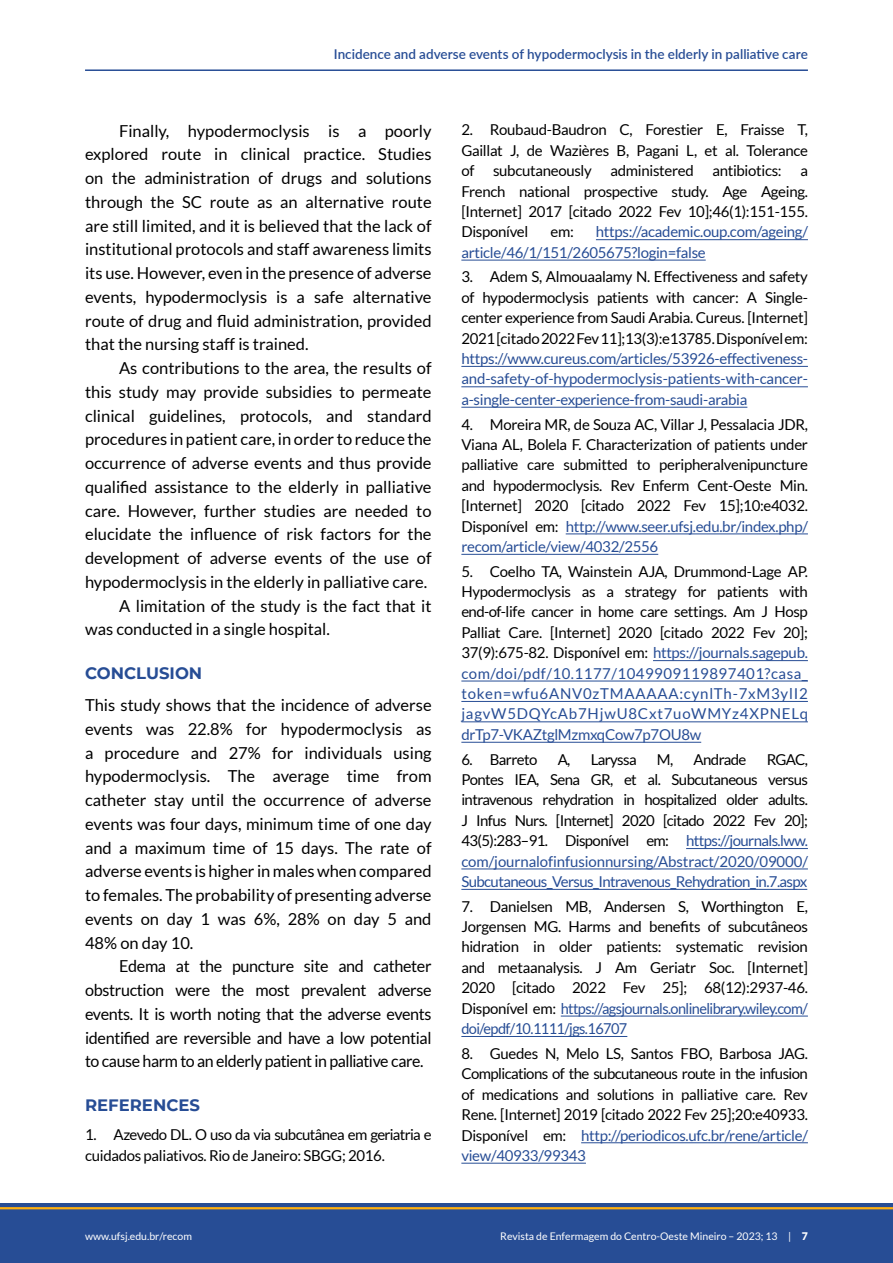
<style>
.page{position:relative;width:893px;height:1263px;background:#fff}
.page>*{position:absolute;margin:0;border:0;box-sizing:border-box;transform-origin:0 0}
.t1{font:16.5px/23.7px "Lato";color:#000;text-align:justify}
.t2{font:700 16.5px "Montserrat";color:#274d95}
.t3{font:15px/20.4px "Lato";letter-spacing:-.02em;color:#000;text-align:justify}
.t4{font:15px/20.4px "Lato";letter-spacing:-.02em;color:#274d95}
.t5{font:15px "Lato";letter-spacing:-.04em;color:#000}
.t6{font:600 13.5px "Lato";letter-spacing:.005em;color:#274d95}
.t7{font:10.5px "Lato";color:#fff}
.s1{color:#274d95}
.s2{font-weight:900}
</style>
<div class="page">
<div style="left:0;top:1203px;width:893px;height:60px;background:#274d95"></div>
<hr style="left:0;top:1207px;width:893px;height:2px;background:#ffb011">
<hr style="left:85px;top:69px;width:723px;height:2px;background:#274d95">
<hr style="left:596px;top:239px;width:212px;height:1px;background:#274d95">
<hr style="left:461px;top:260px;width:245px;height:1px;background:#274d95">
<hr style="left:461px;top:366px;width:347px;height:1px;background:#274d95">
<hr style="left:461px;top:386px;width:347px;height:1px;background:#274d95">
<hr style="left:461px;top:407px;width:286px;height:1px;background:#274d95">
<hr style="left:566px;top:533px;width:242px;height:1px;background:#274d95">
<hr style="left:461px;top:554px;width:197px;height:1px;background:#274d95">
<hr style="left:653px;top:660px;width:155px;height:1px;background:#274d95">
<hr style="left:461px;top:681px;width:347px;height:1px;background:#274d95">
<hr style="left:461px;top:701px;width:347px;height:1px;background:#274d95">
<hr style="left:461px;top:721px;width:347px;height:1px;background:#274d95">
<hr style="left:461px;top:742px;width:240px;height:1px;background:#274d95">
<hr style="left:686px;top:848px;width:122px;height:1px;background:#274d95">
<hr style="left:461px;top:868px;width:347px;height:1px;background:#274d95">
<hr style="left:461px;top:889px;width:346px;height:1px;background:#274d95">
<hr style="left:561px;top:1016px;width:247px;height:1px;background:#274d95">
<hr style="left:461px;top:1036px;width:166px;height:1px;background:#274d95">
<hr style="left:581px;top:1142px;width:227px;height:1px;background:#274d95">
<hr style="left:461px;top:1163px;width:125px;height:1px;background:#274d95">
<p class="t6" style="left:334px;top:44px;width:476px">Incidence and adverse events of hypodermoclysis in the elderly in palliative care</p>
<p class="t1" style="left:85px;top:119px;width:348px;text-indent:34px">Finally, hypodermoclysis is a poorly explored route in clinical practice. Studies on the administration of drugs and solutions through the SC route as an alternative route are still limited, and it is believed that the lack of institutional protocols and staff awareness limits its use. However, even in the presence of adverse events, hypodermoclysis is a safe alternative route of drug and fluid administration, provided that the nursing staff is trained.</p>
<p class="t1" style="left:119px;top:356px;width:314px">As contributions to the area, the results of</p>
<p class="t1" style="left:85px;top:380px;width:348px">this study may provide subsidies to permeate</p>
<p class="t1" style="left:85px;top:404px;width:348px">clinical guidelines, protocols, and standard</p>
<p class="t1" style="left:85px;top:427px;width:348px">procedures in patient care, in order to reduce the</p>
<p class="t1" style="left:85px;top:451px;width:348px">occurrence of adverse events and thus provide</p>
<p class="t1" style="left:85px;top:475px;width:348px">qualified assistance to the elderly in palliative</p>
<p class="t1" style="left:85px;top:499px;width:348px">care. However, further studies are needed to</p>
<p class="t1" style="left:85px;top:522px;width:348px">elucidate the influence of risk factors for the</p>
<p class="t1" style="left:85px;top:546px;width:348px">development of adverse events of the use of</p>
<p class="t1" style="left:85px;top:570px;width:344px">hypodermoclysis in the elderly in palliative care.</p>
<p class="t1" style="left:119px;top:594px;width:314px">A limitation of the study is the fact that it</p>
<p class="t1" style="left:85px;top:617px;width:246px">was conducted in a single hospital.</p>
<p class="t2" style="left:85px;top:661px;width:119px">CONCLUSION</p>
<p class="t1" style="left:85px;top:693px;width:348px">This study shows that the incidence of adverse events was 22.8% for hypodermoclysis as a procedure and 27% for individuals using hypodermoclysis. The average time from catheter stay until the occurrence of adverse events was four days, minimum time of one day and a maximum time of 15 days. The rate of adverse events is higher in males when compared to females. The probability of presenting adverse events on day 1 was 6%, 28% on day 5 and 48% on day 10.</p>
<p class="t1" style="left:85px;top:954px;width:348px;text-indent:34px">Edema at the puncture site and catheter obstruction were the most prevalent adverse events. It is worth noting that the adverse events identified are reversible and have a low potential to cause harm to an elderly patient in palliative care.</p>
<p class="t2" style="left:85px;top:1093px;width:117px">REFERENCES</p>
<p class="t3" style="left:85px;top:1124px;width:348px">1. Azevedo DL. O uso da via subcutânea em geriatria e cuidados paliativos. Rio de Janeiro: SBGG; 2016.</p>
<p class="t3" style="left:461px;top:120px;width:348px">2. Roubaud-Baudron C, Forestier E, Fraisse T, Gaillat J, de Wazières B, Pagani L, et al. Tolerance of subcutaneously administered antibiotics: a French national prospective study. Age Ageing. [Internet] 2017 [citado 2022 Fev 10];46(1):151-155.<br>Disponível</p>
<p class="t4" style="left:461px;top:222px;width:348px;text-indent:135px">https://academic.oup.com/ageing/ article/46/1/151/2605675?login=false</p>
<p class="t3" style="left:461px;top:267px;width:348px">3. Adem S, Almouaalamy N. Effectiveness and safety of hypodermoclysis patients with cancer: A Single&shy;center experience from Saudi Arabia. Cureus. [Internet] 2021 [citado 2022 Fev 11];13(3):e13785. Disponível em:</p>
<p class="t4" style="left:461px;top:348px;width:348px;text-align:justify">https://www.cureus.com/articles/53926-effectiveness&shy;and-safety-of-hypodermoclysis-patients-with-cancer&shy;a-single-center-experience-from-saudi-arabia</p>
<p class="t3" style="left:461px;top:414px;width:348px">4. Moreira MR, de Souza AC, Villar J, Pessalacia JDR, Viana AL, Bolela F. Characterization of patients under palliative care submitted to peripheralvenipuncture and hypodermoclysis. Rev Enferm Cent-Oeste Min. [Internet] 2020 [citado 2022 Fev 15];10:e4032.<br>Disponível em: <span class="s1">http://www.seer.ufsj.edu.br/index.php/ recom/article/view/4032/2556</span></p>
<p class="t3" style="left:461px;top:561px;width:348px">5. Coelho TA, Wainstein AJA, Drummond-Lage AP.<br>Hypodermoclysis as a strategy for patients with end-of-life cancer in home care settings. Am J Hosp Palliat Care. [Internet] 2020 [citado 2022 Fev 20]; 37(9):675-82. Disponível em: <span class="s1">https://journals.sagepub. com/doi/pdf/10.1177/1049909119897401?casa_ token=wfu6ANV0zTMAAAAA:cynlTh-7xM3ylI2 jagvW5DQYcAb7HjwU8Cxt7uoWMYz4XPNELq drTp7-VKAZtglMzmxqCow7p7OU8w</span></p>
<p class="t5" style="left:461px;top:751px;width:78px">6. Barreto</p>
<p class="t3" style="left:558px;top:749px;width:14px">A,</p>
<p class="t5" style="left:591px;top:751px;width:48px">Laryssa</p>
<p class="t3" style="left:657px;top:749px;width:18px">M,</p>
<p class="t5" style="left:693px;top:751px;width:54px">Andrade</p>
<p class="t3" style="left:550px;top:222px;width:25px">em:</p>
<p class="t3" style="left:461px;top:749px;width:348px;text-indent:305px">RGAC, Pontes IEA, Sena GR, et al. Subcutaneous versus intravenous rehydration in hospitalized older adults.<br>J Infus Nurs. [Internet] 2020 [citado 2022 Fev 20]; 43(5):283–91. Disponível em: <span class="s1">https://journals.lww. com/journalofinfusionnursing/Abstract/2020/09000/ Subcutaneous_Versus_Intravenous_Rehydration_in.7.aspx</span></p>
<p class="t3" style="left:461px;top:896px;width:348px">7. Danielsen MB, Andersen S, Worthington E, Jorgensen MG. Harms and benefits of subcutâneos hidration in older patients: systematic revision and metaanalysis. J Am Geriatr Soc. [Internet] 2020 [citado 2022 Fev 25]; 68(12):2937-46.<br>Disponível em: <span class="s1">https://agsjournals.onlinelibrary.wiley.com/ doi/epdf/10.1111/jgs.16707</span></p>
<p class="t3" style="left:461px;top:1043px;width:348px">8. Guedes N, Melo LS, Santos FBO, Barbosa JAG.<br>Complications of the subcutaneous route in the infusion of medications and solutions in palliative care. Rev Rene. [Internet] 2019 [citado 2022 Fev 25];20:e40933.<br>Disponível em: <span class="s1">http://periodicos.ufc.br/rene/article/ view/40933/99343</span></p>
<p class="t7" style="left:85px;top:1230px;width:108px">www.ufsj.edu.br/recom</p>
<p class="t7" style="left:500px;top:1230px;width:309px">Revista de Enfermagem do Centro-Oeste Mineiro – 2023; 13 | <span class="s2">7</span></p>
</div>
